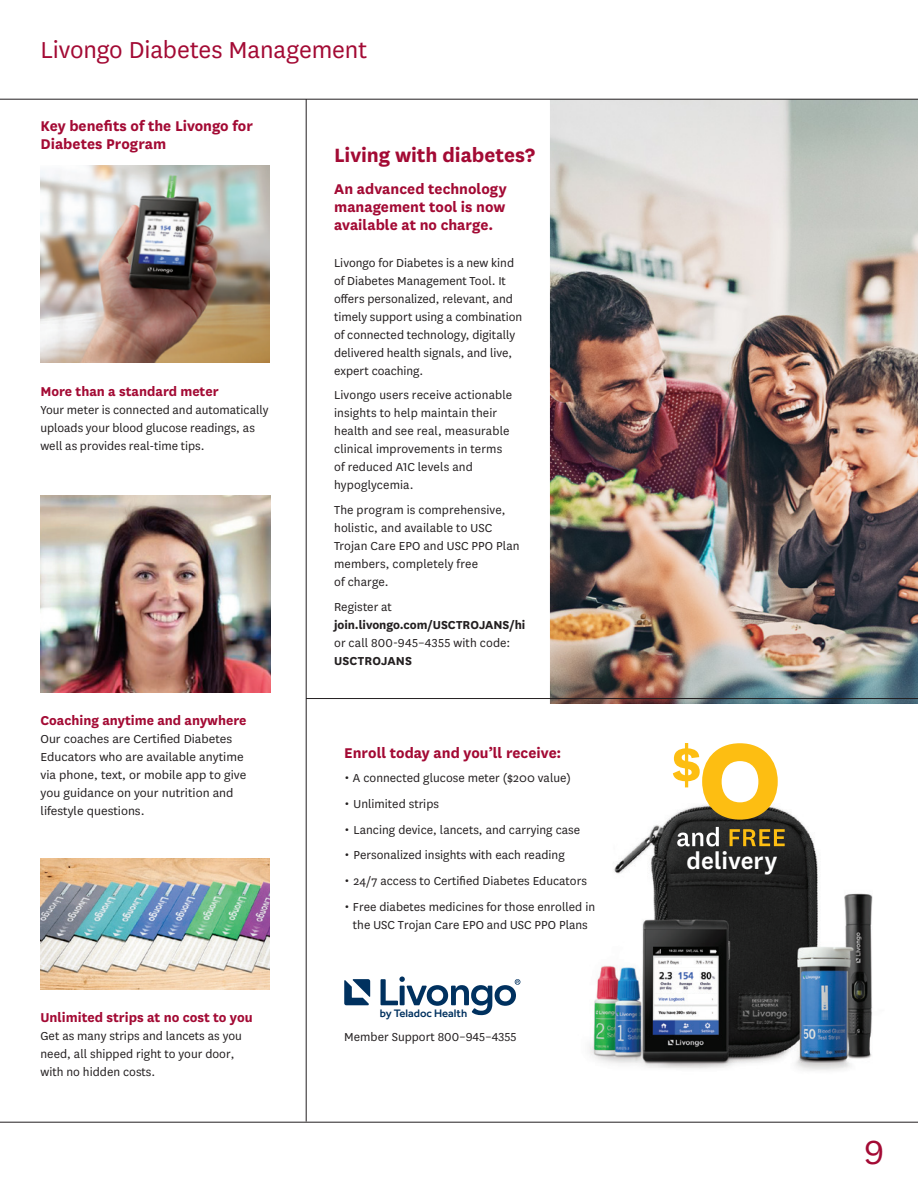
<style>
.page{position:relative;width:918px;height:1188px;background:#fff}
.page>*{position:absolute;margin:0;border:0;box-sizing:border-box;transform-origin:0 0}
.t1{font:39px "National";color:#a30a34}
.t2{font:27px "National";letter-spacing:-.005em;color:#a30a34}
.t3{font:600 26.55px "National";letter-spacing:.005em;color:#fff}
.t4{font:700 22.5px "National";letter-spacing:-.005em;color:#a30a34}
.t5{font:700 16.5px/18px "National";color:#a30a34}
.t6{font:700 15px "National";color:#a30a34}
.t7{font:13.5px/18px "National";color:#231f20}
.t8{font:700 13.5px/18px "National";color:#231f20}
.t9{font:500 11.25px "Effra";color:#00315f}
.s1{font-weight:400}
.s2{font-size:18px}
</style>
<div class="page">
<img style="left:589px;top:808px;width:284px;height:263px">
<svg style="left:673px;top:743px;width:105px;height:77px"></svg>
<svg style="left:730px;top:829px;width:55px;height:17px"></svg>
<svg style="left:677px;top:827px;width:42px;height:20px"></svg>
<img style="left:550px;top:100px;width:368px;height:604px">
<img style="left:40px;top:495px;width:231px;height:198px">
<img style="left:40px;top:165px;width:230px;height:198px">
<img style="left:40px;top:858px;width:230px;height:132px">
<hr style="left:306px;top:99px;width:1px;height:1023px;background:#231f20">
<svg style="left:344px;top:976px;width:176px;height:39px"></svg>
<hr style="left:0;top:1122px;width:918px;height:1px;background:#231f20">
<hr style="left:0;top:99px;width:918px;height:1px;background:#231f20">
<hr style="left:306px;top:698px;width:612px;height:1px;background:#231f20">
<p class="t2" style="left:40px;top:32px;width:328px">Livongo Diabetes Management</p>
<p class="t5" style="left:40px;top:115px;width:214px">Key benefits of the Livongo for<br>Diabetes Program</p>
<p class="t6" style="left:40px;top:381px;width:180px">More than a standard meter</p>
<p class="t7" style="left:40px;top:400px;width:229px">Your meter is connected and automatically uploads your blood glucose readings, as well as provides real-time tips.</p>
<p class="t6" style="left:40px;top:710px;width:207px">Coaching anytime and anywhere</p>
<p class="t7" style="left:40px;top:729px;width:207px">Our coaches are Certified Diabetes Educators who are available anytime via phone, text, or mobile app to give you guidance on your nutrition and lifestyle questions.</p>
<p class="t6" style="left:40px;top:1007px;width:214px">Unlimited strips at no cost to you</p>
<p class="t7" style="left:40px;top:1026px;width:203px">Get as many strips and lancets as you need, all shipped right to your door, with no hidden costs.</p>
<p class="t4" style="left:334px;top:140px;width:202px">Living with diabetes?</p>
<p class="t5" style="left:334px;top:179px;width:174px;text-align:justify">An advanced technology management tool is now available at no charge.</p>
<p class="t7" style="left:334px;top:253px;width:190px">Livongo for Diabetes is a new kind of Diabetes Management Tool. It offers personalized, relevant, and timely support using a combination of connected technology, digitally delivered health signals, and live, expert coaching.</p>
<p class="t7" style="left:334px;top:386px;width:180px">Livongo users receive actionable insights to help maintain their health and see real, measurable clinical improvements in terms of reduced A1C levels and hypoglycemia.</p>
<p class="t7" style="left:334px;top:500px;width:187px">The program is comprehensive, holistic, and available to USC<br>Trojan Care EPO and USC PPO Plan members, completely free<br>of charge.</p>
<p class="t8" style="left:334px;top:597px;width:193px"><span class="s1">Register at </span>join.livongo.com/USCTROJANS/hi <span class="s1">or call 800-945–4355 with code:<br></span>USCTROJANS</p>
<p class="t5" style="left:344px;top:743px;width:219px">Enroll today and you’ll receive:</p>
<p class="t7" style="left:344px;top:768px;width:228px"><span class="s2">•</span> A connected glucose meter ($200 value)</p>
<p class="t7" style="left:344px;top:794px;width:96px"><span class="s2">•</span> Unlimited strips</p>
<p class="t7" style="left:344px;top:820px;width:237px"><span class="s2">•</span> Lancing device, lancets, and carrying case</p>
<p class="t7" style="left:344px;top:846px;width:222px"><span class="s2">•</span> Personalized insights with each reading</p>
<p class="t7" style="left:344px;top:872px;width:244px"><span class="s2">•</span> 24/7 access to Certified Diabetes Educators</p>
<p class="t7" style="left:344px;top:897px;width:252px;text-align:center"><span class="s2">•</span> Free diabetes medicines for those enrolled in the USC Trojan Care EPO and USC PPO Plans</p>
<p class="t9" style="left:380px;top:1007px;width:89px">by Teladoc Health</p>
<p class="t7" style="left:344px;top:1027px;width:174px">Member Support 800–945–4355</p>
<p class="t3" style="left:686px;top:843px;width:92px">delivery</p>
<p class="t1" style="left:864px;top:1127px;width:22px">9</p>
</div>
